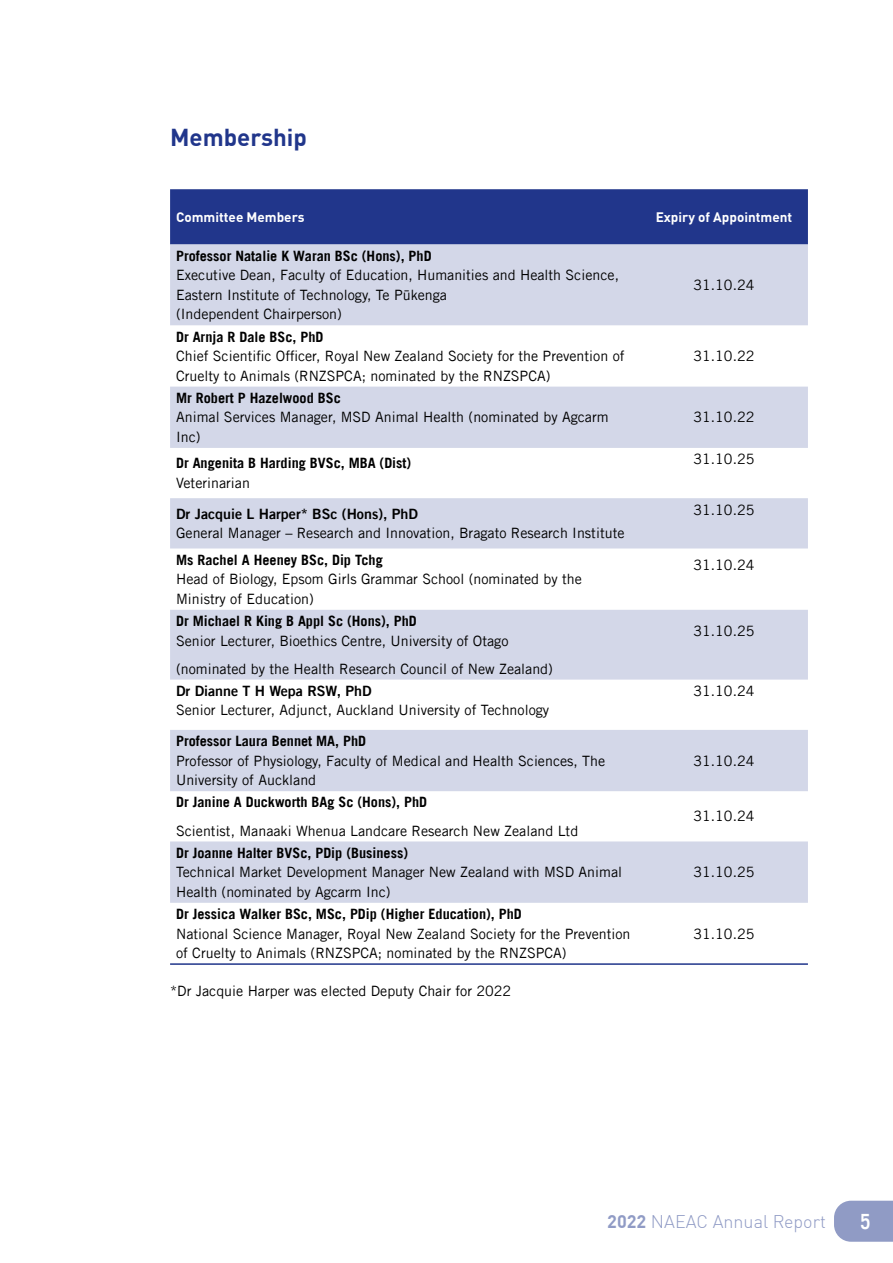
<style>
.page{position:relative;width:893px;height:1263px;background:#fff}
.page>*{position:absolute;margin:0;border:0;box-sizing:border-box;transform-origin:0 0}
.Heading_1{font:700 24px "DIN";color:#21368b}
.t1{font:700 21px "Trade Gothic LT Std";color:#fff;scale:.85 1}
.t2{font:300 18px "DIN";color:#909bc5}
.body_text{font:14.25px/19.5px "Trade Gothic LT Std";color:#000}
.body_text-2{font:700 14.25px/19.5px "Trade Gothic LT Std";color:#000}
.Table_Column_Heading{font:700 13.5px "DIN";color:#fff}
.s1{font-weight:700}
.s2{font-weight:400}
.s3{font-family:"Trade Gothic LT Std Bd 2"}
</style>
<div class="page">
<svg style="left:834px;top:1201px;width:59px;height:41px;background:#96a0c8"></svg>
<div style="left:170px;top:189px;width:638px;height:55px;background:#21368b"></div>
<svg style="left:170px;top:244px;width:638px;height:659px;fill:#d3d7e8"></svg>
<hr style="left:170px;top:963px;width:470px;height:2px;background:#21368b">
<hr style="left:640px;top:963px;width:168px;height:2px;background:#21368b">
<p class="Heading_1" style="left:170px;top:122px;width:138px">Membership</p>
<p class="Table_Column_Heading" style="left:176px;top:208px;width:130px">Committee Members</p>
<p class="Table_Column_Heading" style="left:656px;top:208px;width:138px">Expiry of Appointment</p>
<p class="body_text" style="left:176px;top:246px;width:444px"><span class="s1">Professor Natalie K Waran BSc (Hons), PhD<br></span>Executive Dean, Faculty of Education, Humanities and Health Science, Eastern Institute of Technology, Te Pūkenga<br>(Independent Chairperson)</p>
<p class="body_text" style="left:693px;top:275px;width:62px">31.10.24</p>
<p class="body_text" style="left:176px;top:327px;width:450px"><span class="s1">Dr Arnja R Dale BSc, PhD<br></span>Chief Scientific Officer, Royal New Zealand Society for the Prevention of<br>Cruelty to Animals (RNZSPCA; nominated by the RNZSPCA)</p>
<p class="body_text" style="left:176px;top:388px;width:434px"><span class="s1">Mr Robert P Hazelwood BSc<br></span>Animal Services Manager, MSD Animal Health (nominated by Agcarm<br>Inc)</p>
<p class="body_text" style="left:693px;top:346px;width:62px">31.10.22</p>
<p class="body_text" style="left:693px;top:407px;width:62px">31.10.22</p>
<p class="body_text-2" style="left:176px;top:453px;width:237px">Dr Angenita B Harding BVSc, MBA (Dist)<br><span class="s2">Veterinarian</span></p>
<p class="body_text" style="left:693px;top:449px;width:62px">31.10.25</p>
<p class="body_text" style="left:176px;top:504px;width:450px"><span class="s3">Dr Jacquie L Harper* BSc (Hons), PhD<br></span>General Manager – Research and Innovation, Bragato Research Institute</p>
<p class="body_text" style="left:693px;top:499px;width:62px">31.10.25</p>
<p class="body_text" style="left:176px;top:550px;width:407px"><span class="s1">Ms Rachel A Heeney BSc, Dip Tchg<br></span>Head of Biology, Epsom Girls Grammar School (nominated by the<br>Ministry of Education)</p>
<p class="body_text" style="left:693px;top:555px;width:62px">31.10.24</p>
<p class="body_text" style="left:176px;top:611px;width:334px"><span class="s1">Dr Michael R King B Appl Sc (Hons), PhD<br></span>Senior Lecturer, Bioethics Centre, University of Otago</p>
<p class="body_text" style="left:176px;top:659px;width:378px">(nominated by the Health Research Council of New Zealand)</p>
<p class="body_text" style="left:693px;top:621px;width:62px">31.10.25</p>
<p class="body_text" style="left:176px;top:681px;width:375px"><span class="s3">Dr Dianne T H Wepa RSW, PhD<br></span>Senior Lecturer, Adjunct, Auckland University of Technology</p>
<p class="body_text" style="left:693px;top:681px;width:62px">31.10.24</p>
<p class="body_text" style="left:176px;top:731px;width:431px"><span class="s1">Professor Laura Bennet MA, PhD<br></span>Professor of Physiology, Faculty of Medical and Health Sciences, The<br>University of Auckland</p>
<p class="body_text" style="left:693px;top:751px;width:62px">31.10.24</p>
<p class="body_text-2" style="left:176px;top:792px;width:253px">Dr Janine A Duckworth BAg Sc (Hons), PhD</p>
<p class="body_text" style="left:176px;top:820px;width:404px">Scientist, Manaaki Whenua Landcare Research New Zealand Ltd</p>
<p class="body_text" style="left:176px;top:843px;width:447px"><span class="s1">Dr Joanne Halter BVSc, PDip (Business)<br></span>Technical Market Development Manager New Zealand with MSD Animal<br>Health (nominated by Agcarm Inc)</p>
<p class="body_text" style="left:176px;top:904px;width:456px"><span class="s1">Dr Jessica Walker BSc, MSc, PDip (Higher Education), PhD<br></span>National Science Manager, Royal New Zealand Society for the Prevention of Cruelty to Animals (RNZSPCA; nominated by the RNZSPCA)</p>
<p class="body_text" style="left:170px;top:981px;width:343px">*Dr Jacquie Harper was elected Deputy Chair for 2022</p>
<p class="body_text" style="left:693px;top:806px;width:62px">31.10.24</p>
<p class="body_text" style="left:693px;top:862px;width:62px">31.10.25</p>
<p class="body_text" style="left:693px;top:923px;width:62px">31.10.25</p>
<p class="t2" style="left:607px;top:1210px;width:220px"><span class="s1">2022</span> NAEAC Annual Report</p>
<h2 class="t1" style="left:860px;top:1208px;width:13px">5</h2>
</div>
